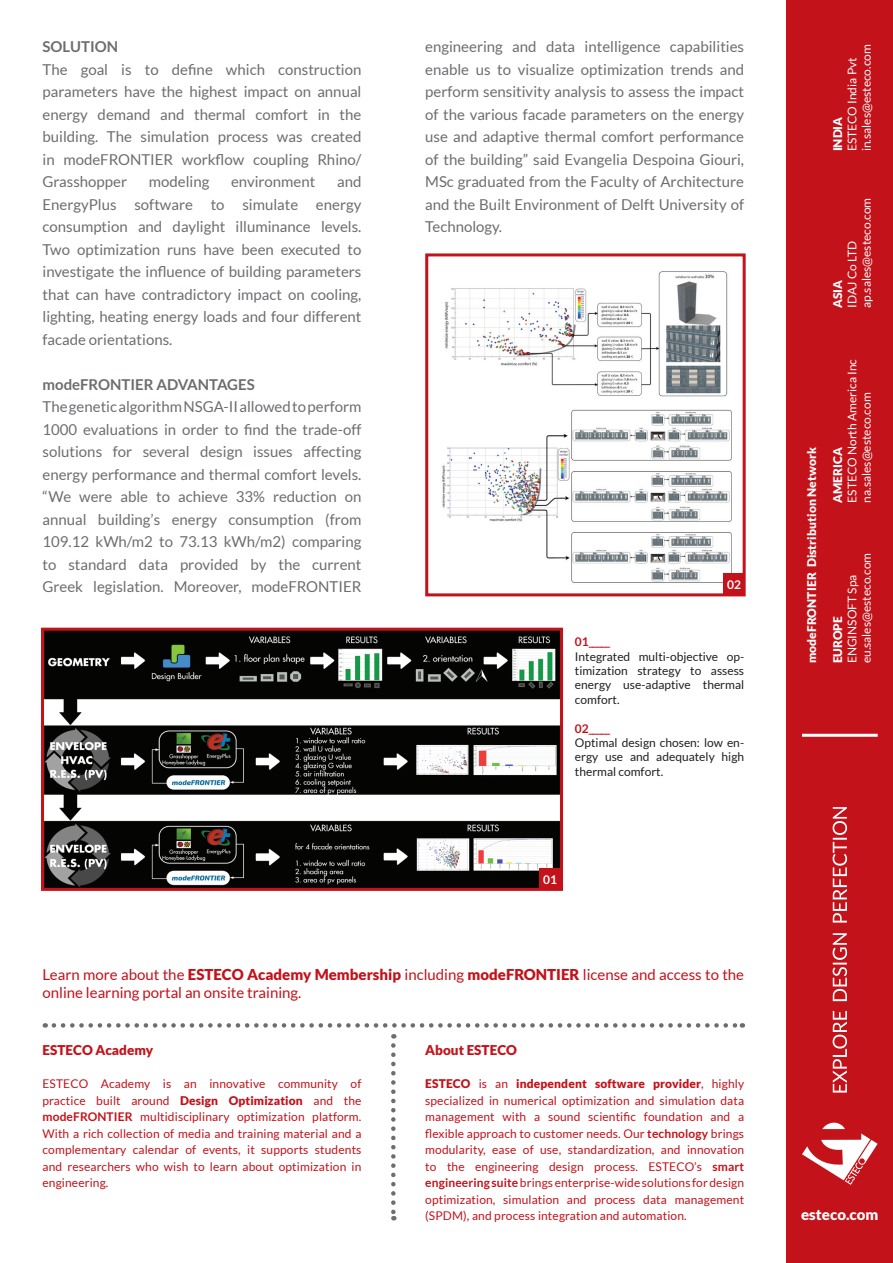
<style>
.page{position:relative;width:893px;height:1263px;background:#fff}
.page>*{position:absolute;margin:0;border:0;box-sizing:border-box;transform-origin:0 0}
.t1{font:15px/22.5px "Lato";color:#6c6d70;text-align:justify}
.t2{font:15px/18px "Lato";color:#c4121a}
.t3{font:700 15px "Lato";color:#6c6d70}
.t4{font:900 15px "Lato";color:#fff}
.t5{font:900 13.5px "Lato";color:#c4121a}
.t6{font:12px/16.5px "Lato";letter-spacing:.01em;color:#c4121a;text-align:justify}
.t7{font:12px/14.4px "Lato";color:#231f20;text-align:justify}
.t8{font:12px "Lato";color:#fff}
.t9{font:900 12px "Lato";letter-spacing:.01em;color:#fff}
.t10{font:700 12px "Lato";color:#c4121a}
.t11{font:700 12px "Lato";color:#fff}
.s1{font-weight:900}
.s2{font-weight:700}
</style>
<div class="page">
<div style="left:787px;top:0;width:106px;height:1263px;background:#c4121a"></div>
<svg style="left:833px;top:807px;width:14px;height:285px"></svg>
<svg style="left:802px;top:1122px;width:76px;height:63px"></svg>
<hr style="left:802px;top:734px;width:76px;height:3px;background:#fff">
<svg style="left:54px;top:1023px;width:689px;height:5px"></svg>
<svg style="left:391px;top:1045px;width:5px;height:175px"></svg>
<img style="left:442px;top:271px;width:291px;height:321px">
<div style="left:425px;top:253px;width:321px;height:343px;border:3px solid #c4121a"></div>
<div style="left:724px;top:574px;width:21px;height:21px;background:#c4121a"></div>
<img style="left:45px;top:632px;width:514px;height:255px">
<div style="left:41px;top:628px;width:522px;height:263px;border:3px solid #c4121a"></div>
<div style="left:540px;top:868px;width:21px;height:21px;background:#c4121a"></div>
<p class="t3" style="left:43px;top:38px;width:77px">SOLUTION</p>
<p class="t1" style="left:43px;top:58px;width:320px">The goal is to define which construction parameters have the highest impact on annual energy demand and thermal comfort in the building. The simulation process was created in modeFRONTIER workflow coupling Rhino/ Grasshopper</p>
<p class="t1" style="left:43px;top:170px;width:320px;text-indent:295px">and EnergyPlus software to simulate energy consumption and daylight illuminance levels.<br>Two optimization runs have been executed to investigate the influence of building parameters that can have contradictory impact on cooling, lighting, heating energy loads and four different facade orientations.</p>
<p class="t3" style="left:43px;top:375px;width:214px">modeFRONTIER ADVANTAGES</p>
<p class="t1" style="left:43px;top:395px;width:320px">The genetic algorithm NSGA-II allowed to perform 1000 evaluations in order to find the trade-off solutions for several design issues affecting energy performance and thermal comfort levels. “We were able to achieve 33% reduction on annual building’s energy consumption (from 109.12 kWh/m2 to 73.13 kWh/m2) comparing to standard data provided by the current Greek legislation. Moreover, modeFRONTIER</p>
<p class="t1" style="left:149px;top:170px;width:62px">modeling</p>
<p class="t1" style="left:231px;top:170px;width:86px">environment</p>
<p class="t1" style="left:425px;top:35px;width:320px">engineering and data intelligence capabilities enable us to visualize optimization trends and perform sensitivity analysis to assess the impact of the various facade parameters on the energy use and adaptive thermal comfort performance of the building” said Evangelia Despoina Giouri, MSc graduated from the Faculty of Architecture and the Built Environment of Delft University of Technology.</p>
<p class="t11" style="left:727px;top:578px;width:15px">02</p>
<p class="t10" style="left:575px;top:635px;width:37px">01_____</p>
<p class="t7" style="left:575px;top:649px;width:171px">Integrated multi-objective op&shy;timization strategy to assess energy use-adaptive thermal comfort.</p>
<p class="t10" style="left:575px;top:721px;width:37px">02_____</p>
<p class="t7" style="left:575px;top:735px;width:171px">Optimal design chosen: low en&shy;ergy use and adequately high thermal comfort.</p>
<p class="t11" style="left:543px;top:872px;width:15px">01</p>
<p class="t2" style="left:43px;top:965px;width:703px">Learn more about the <span class="s1">ESTECO Academy Membership</span> including <span class="s1">modeFRONTIER</span> license and access to the online learning portal an onsite training.</p>
<p class="t5" style="left:43px;top:1042px;width:112px">ESTECO Academy</p>
<p class="t6" style="left:43px;top:1075px;width:320px">ESTECO Academy is an innovative community of practice built around <span class="s1">Design Optimization</span> and the <span class="s2">modeFRONTIER</span> multidisciplinary optimization platform.<br>With a rich collection of media and training material and a complementary calendar of events, it supports students and researchers who wish to learn about optimization in engineering.</p>
<p class="t5" style="left:425px;top:1042px;width:93px">About ESTECO</p>
<p class="t6" style="left:425px;top:1075px;width:320px"><span class="s1">ESTECO</span> is an <span class="s1">independent software provider</span>, highly specialized in numerical optimization and simulation data management with a sound scientific foundation and a flexible approach to customer needs. Our <span class="s2">technology</span> brings modularity, ease of use, standardization, and innovation to the engineering design process. ESTECO’s <span class="s2">smart engineering suite</span> brings enterprise-wide solutions for design optimization, simulation and process data management (SPDM), and process integration and automation.</p>
<p class="t8" style="left:860px;top:151px;width:109px;rotate:-90deg">in.sales@esteco.com</p>
<p class="t8" style="left:845px;top:151px;width:95px;rotate:-90deg">ESTECO India Pvt</p>
<p class="t9" style="left:831px;top:151px;width:36px;rotate:-90deg">INDIA</p>
<p class="t8" style="left:860px;top:308px;width:112px;rotate:-90deg">ap.sales@esteco.com</p>
<p class="t8" style="left:845px;top:308px;width:69px;rotate:-90deg">IDAJ Co LTD</p>
<p class="t9" style="left:831px;top:308px;width:30px;rotate:-90deg">ASIA</p>
<p class="t9" style="left:805px;top:663px;width:218px;rotate:-90deg">modeFRONTIER Distribution Network</p>
<p class="t8" style="left:845px;top:503px;width:145px;rotate:-90deg">ESTECO North America Inc</p>
<p class="t8" style="left:860px;top:503px;width:112px;rotate:-90deg">na.sales@esteco.com</p>
<p class="t9" style="left:831px;top:503px;width:57px;rotate:-90deg">AMERICA</p>
<p class="t8" style="left:860px;top:663px;width:112px;rotate:-90deg">eu.sales@esteco.com</p>
<p class="t8" style="left:845px;top:663px;width:90px;rotate:-90deg">ENGINSOFT Spa</p>
<p class="t9" style="left:831px;top:663px;width:49px;rotate:-90deg">EUROPE</p>
<p class="t4" style="left:801px;top:1206px;width:79px">esteco.com</p>
</div>
